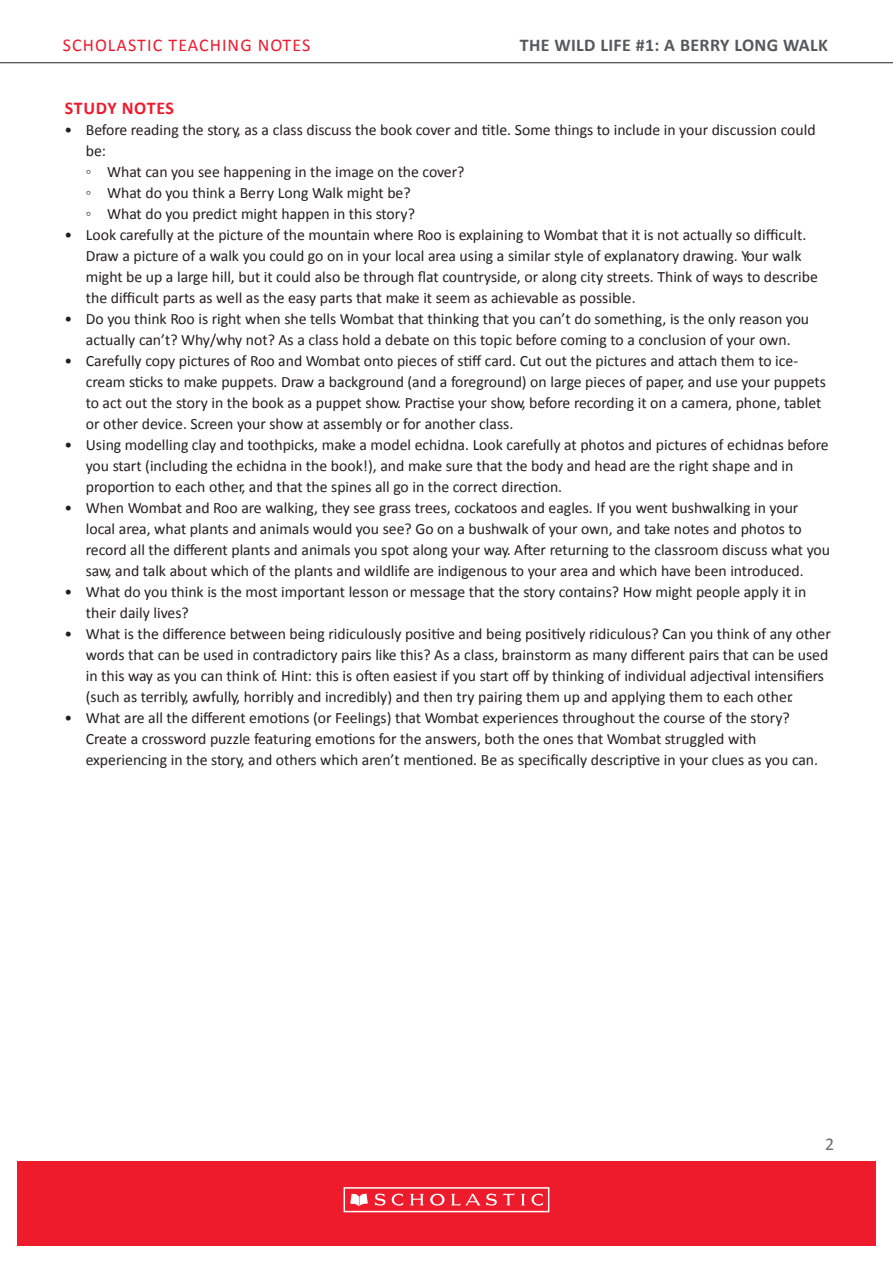
<style>
.page{position:relative;width:893px;height:1263px;background:#fff}
.page>*{position:absolute;margin:0;border:0;box-sizing:border-box;transform-origin:0 0}
.t1{font:700 18px "Calibri";letter-spacing:.02em;color:#57585a}
.t2{font:18px "Calibri";letter-spacing:.06em;color:#ee1b2d}
.SUB_HEAD_1{font:700 18px "Calibri";letter-spacing:.035em;color:#ee1b2d}
.t3{font:18px "Calibri";color:#6c6d70}
.t4{font:15.75px/21px "Calibri";color:#231f20}
</style>
<div class="page">
<div style="left:17px;top:1161px;width:859px;height:85px;background:#ee1b2d"></div>
<div style="left:344px;top:1187px;width:205px;height:25px;border:2px solid #fff"></div>
<svg style="left:350px;top:1193px;width:18px;height:13px"></svg>
<svg style="left:375px;top:1193px;width:28px;height:13px"></svg>
<svg style="left:410px;top:1194px;width:14px;height:11px"></svg>
<svg style="left:521px;top:1194px;width:4px;height:11px"></svg>
<svg style="left:531px;top:1193px;width:12px;height:13px"></svg>
<svg style="left:430px;top:1194px;width:15px;height:11px"></svg>
<svg style="left:451px;top:1193px;width:64px;height:13px"></svg>
<hr style="left:0;top:62px;width:893px;height:1px;background:#231f20">
<p class="t2" style="left:63px;top:32px;width:249px">SCHOLASTIC TEACHING NOTES</p>
<p class="t1" style="left:520px;top:32px;width:310px">THE WILD LIFE #1: A BERRY LONG WALK</p>
<p class="SUB_HEAD_1" style="left:65px;top:95px;width:111px">STUDY NOTES</p>
<p class="t4" style="left:86px;top:118px;width:731px;text-indent:-21px">• Before reading the story, as a class discuss the book cover and title. Some things to include in your discussion could be:</p>
<p class="t4" style="left:86px;top:160px;width:380px">◦ What can you see happening in the image on the cover?</p>
<p class="t4" style="left:86px;top:181px;width:326px">◦ What do you think a Berry Long Walk might be?</p>
<p class="t4" style="left:86px;top:202px;width:331px">◦ What do you predict might happen in this story?</p>
<p class="t4" style="left:86px;top:223px;width:734px;text-indent:-21px">• Look carefully at the picture of the mountain where Roo is explaining to Wombat that it is not actually so difficult.<br>Draw a picture of a walk you could go on in your local area using a similar style of explanatory drawing. Your walk might be up a large hill, but it could also be through flat countryside, or along city streets. Think of ways to describe the difficult parts as well as the easy parts that make it seem as achievable as possible.</p>
<p class="t4" style="left:65px;top:307px;width:746px;text-align:center">• Do you think Roo is right when she tells Wombat that thinking that you can’t do something, is the only reason you actually can’t? Why/why not? As a class hold a debate on this topic before coming to a conclusion of your own.</p>
<p class="t4" style="left:86px;top:349px;width:742px;text-indent:-21px">• Carefully copy pictures of Roo and Wombat onto pieces of stiff card. Cut out the pictures and attach them to ice&shy;cream sticks to make puppets. Draw a background (and a foreground) on large pieces of paper, and use your puppets to act out the story in the book as a puppet show. Practise your show, before recording it on a camera, phone, tablet or other device. Screen your show at assembly or for another class.</p>
<p class="t4" style="left:86px;top:433px;width:744px;text-indent:-21px">• Using modelling clay and toothpicks, make a model echidna. Look carefully at photos and pictures of echidnas before you start (including the echidna in the book!), and make sure that the body and head are the right shape and in proportion to each other, and that the spines all go in the correct direction.</p>
<p class="t4" style="left:86px;top:496px;width:746px;text-indent:-21px">• When Wombat and Roo are walking, they see grass trees, cockatoos and eagles. If you went bushwalking in your local area, what plants and animals would you see? Go on a bushwalk of your own, and take notes and photos to record all the different plants and animals you spot along your way. After returning to the classroom discuss what you saw, and talk about which of the plants and wildlife are indigenous to your area and which have been introduced.</p>
<p class="t4" style="left:86px;top:580px;width:722px;text-indent:-21px">• What do you think is the most important lesson or message that the story contains? How might people apply it in their daily lives?</p>
<p class="t4" style="left:86px;top:622px;width:747px;text-indent:-21px">• What is the difference between being ridiculously positive and being positively ridiculous? Can you think of any other words that can be used in contradictory pairs like this? As a class, brainstorm as many different pairs that can be used in this way as you can think of. Hint: this is often easiest if you start off by thinking of individual adjectival intensifiers (such as terribly, awfully, horribly and incredibly) and then try pairing them up and applying them to each other.</p>
<p class="t4" style="left:86px;top:706px;width:734px;text-indent:-21px">• What are all the different emotions (or Feelings) that Wombat experiences throughout the course of the story?<br>Create a crossword puzzle featuring emotions for the answers, both the ones that Wombat struggled with experiencing in the story, and others which aren’t mentioned. Be as specifically descriptive in your clues as you can.</p>
<p class="t3" style="left:825px;top:1131px;width:11px">2</p>
</div>
